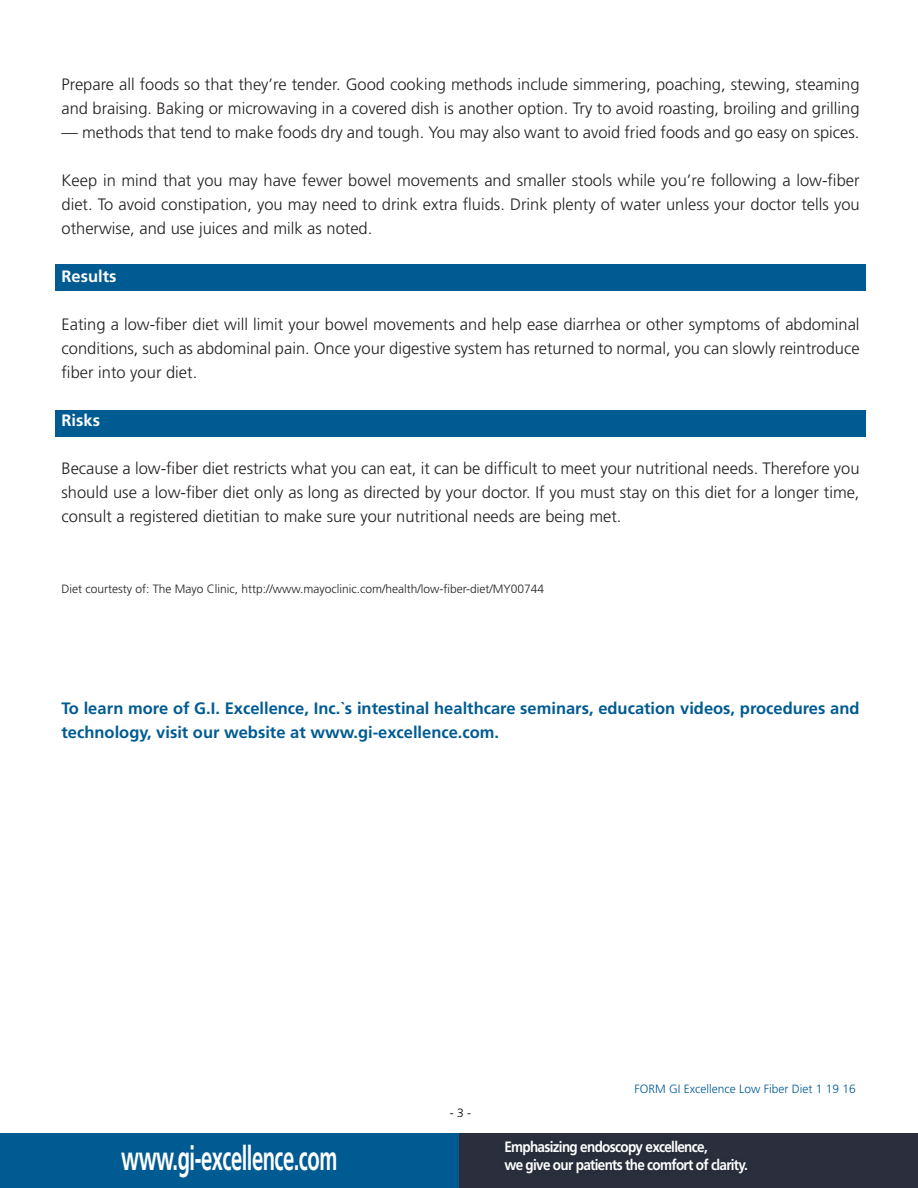
<style>
.page{position:relative;width:918px;height:1188px;background:#fff}
.page>*{position:absolute;margin:0;border:0;box-sizing:border-box;transform-origin:0 0}
.t1{font:700 33.75px "Frutiger LT Std";letter-spacing:-.025em;color:#fff;scale:.6 1}
.t2{font:300 16.5px/24px "Frutiger LT Std";color:#231f20;text-align:justify}
.t3{font:700 16.5px/24px "Frutiger LT Std";color:#005b92}
.t4{font:700 16.5px "Frutiger LT Std";color:#fff}
.t5{font:700 15px/18px "Frutiger LT Std";letter-spacing:-.05em;color:#fff;scale:.9 1}
.t6{font:300 12px "Frutiger LT Std";color:#231f20}
.t7{font:300 12px "Frutiger LT Std";color:#005b92}
.t8{font:300 12px "Frutiger LT Std";color:#000}
</style>
<div class="page">
<div style="left:55px;top:410px;width:811px;height:27px;background:#005b92"></div>
<div style="left:55px;top:265px;width:811px;height:26px;background:#005b92"></div>
<div style="left:0;top:1134px;width:459px;height:54px;background:#005b92"></div>
<div style="left:459px;top:1134px;width:459px;height:54px;background:#2a2e3d"></div>
<img style="left:498px;top:1133px;width:257px;height:1px">
<p class="t2" style="left:62px;top:73px;width:800px">Prepare all foods so that they’re tender. Good cooking methods include simmering, poaching, stewing, steaming and braising. Baking or microwaving in a covered dish is another option. Try to avoid roasting, broiling and grilling</p>
<p class="t2" style="left:62px;top:121px;width:799px">— methods that tend to make foods dry and tough. You may also want to avoid fried foods and go easy on spices.</p>
<p class="t2" style="left:62px;top:169px;width:800px">Keep in mind that you may have fewer bowel movements and smaller stools while you’re following a low-fiber diet. To avoid constipation, you may need to drink extra fluids. Drink plenty of water unless your doctor tells you otherwise, and use juices and milk as noted.</p>
<p class="t4" style="left:62px;top:267px;width:56px">Results</p>
<p class="t2" style="left:62px;top:313px;width:800px">Eating a low-fiber diet will limit your bowel movements and help ease diarrhea or other symptoms of abdominal conditions, such as abdominal pain. Once your digestive system has returned to normal, you can slowly reintroduce fiber into your diet.</p>
<p class="t4" style="left:62px;top:411px;width:40px">Risks</p>
<p class="t2" style="left:62px;top:457px;width:800px">Because a low-fiber diet restricts what you can eat, it can be difficult to meet your nutritional needs. Therefore you should use a low-fiber diet only as long as directed by your doctor. If you must stay on this diet for a longer time, consult a registered dietitian to make sure your nutritional needs are being met.</p>
<p class="t6" style="left:62px;top:582px;width:484px">Diet courtesty of: The Mayo Clinic, http://www.mayoclinic.com/health/low-fiber-diet/MY00744</p>
<p class="t3" style="left:62px;top:697px;width:800px">To learn more of G.I. Excellence, Inc.`s intestinal healthcare seminars, education videos, procedures and technology, visit our website at www.gi-excellence.com.</p>
<p class="t8" style="left:450px;top:1106px;width:23px">- 3 -</p>
<p class="t7" style="left:634px;top:1083px;width:223px">FORM GI Excellence Low Fiber Diet 1 19 16</p>
<h1 class="t1" style="left:121px;top:1138px;width:362px">www.gi-excellence.com</h1>
<p class="t5" style="left:504px;top:1138px;width:272px">Emphasizing endoscopy excellence,<br>we give our patients the comfort of clarity.</p>
</div>
